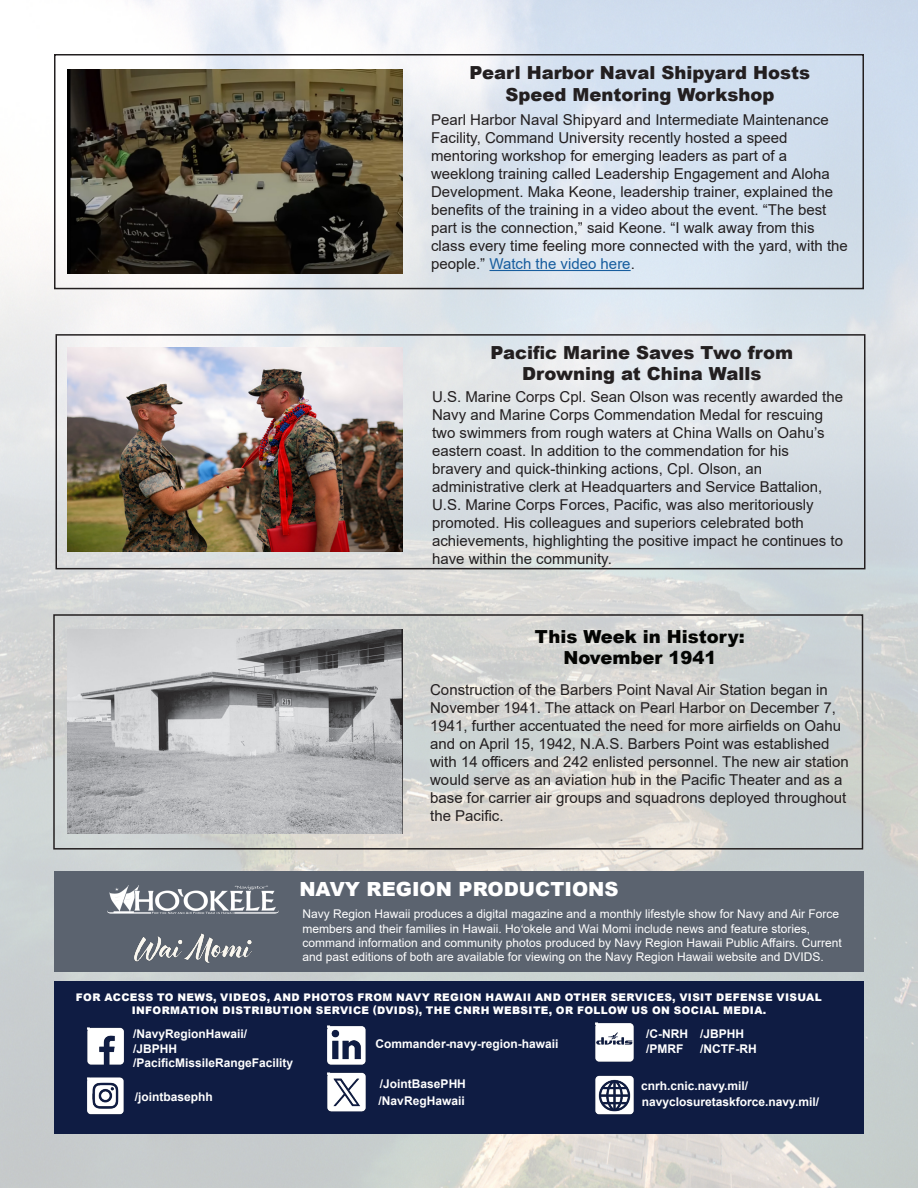
<style>
.page{position:relative;width:918px;height:1188px;background:#fff}
.page>*{position:absolute;margin:0;border:0;box-sizing:border-box;transform-origin:0 0}
.t1{font:900 19.5px "Arial";color:#fff}
.t2{font:900 18px "Arial";color:#231f20}
.t3{font:900 18px "Arial";color:#040503}
.t4{font:15px/18px "Arial";color:#231f20}
.t5{font:12px/14.4px "Arial";color:#fff}
.t6{font:700 12px "Arial";color:#fff}
.t7{font:900 10.5px "Arial";letter-spacing:.035em;color:#fff}
.s1{color:#175d9e}
.s2{font-family:"Bookman Old Style"}
</style>
<div class="page">
<img style="left:0;top:0;width:918px;height:1188px">
<div style="left:54px;top:981px;width:810px;height:153px;background:#0f1c43"></div>
<img style="left:87px;top:1027px;width:37px;height:38px">
<img style="left:87px;top:1077px;width:37px;height:38px">
<img style="left:327px;top:1025px;width:39px;height:40px">
<img style="left:327px;top:1072px;width:39px;height:40px">
<img style="left:595px;top:1075px;width:39px;height:39px">
<img style="left:595px;top:1022px;width:39px;height:40px">
<div style="left:53px;top:614px;width:810px;height:236px;border:2px solid #231f20"></div>
<img style="left:68px;top:630px;width:334px;height:204px">
<div style="left:54px;top:871px;width:810px;height:101px;background:#5b636f"></div>
<img style="left:107px;top:886px;width:172px;height:28px">
<img style="left:134px;top:933px;width:118px;height:30px">
<div style="left:56px;top:334px;width:810px;height:235px;border:2px solid #231f20"></div>
<img style="left:68px;top:347px;width:334px;height:204px">
<div style="left:54px;top:54px;width:810px;height:235px;border:2px solid #231f20"></div>
<img style="left:68px;top:70px;width:334px;height:204px">
<hr style="left:489px;top:270px;width:142px;height:1px;background:#175d9e">
<p class="t2" style="left:470px;top:60px;width:342px">Pearl Harbor Naval Shipyard Hosts</p>
<p class="t2" style="left:505px;top:82px;width:271px">Speed Mentoring Workshop</p>
<p class="t4" style="left:431px;top:111px;width:399px">Pearl Harbor Naval Shipyard and Intermediate Maintenance<br>Facility, Command University recently hosted a speed</p>
<p class="t4" style="left:431px;top:147px;width:357px">mentoring workshop for emerging leaders as part of a</p>
<p class="t4" style="left:431px;top:165px;width:418px">weeklong training called Leadership Engagement and Aloha Development. Maka Keone, leadership trainer, explained the benefits of the training in a video about the event. “The best part is the connection,” said Keone. “I walk away from this class every time feeling more connected with the yard, with the people.” <span class="s1">Watch the video here</span>.</p>
<p class="t2" style="left:490px;top:339px;width:304px">Pacific Marine Saves Two from</p>
<p class="t2" style="left:522px;top:361px;width:241px">Drowning at China Walls</p>
<p class="t4" style="left:432px;top:388px;width:412px">U.S. Marine Corps Cpl. Sean Olson was recently awarded the<br>Navy and Marine Corps Commendation Medal for rescuing</p>
<p class="t4" style="left:432px;top:424px;width:394px">two swimmers from rough waters at China Walls on Oahu’s eastern coast. In addition to the commendation for his</p>
<p class="t4" style="left:432px;top:460px;width:332px">bravery and quick-thinking actions, Cpl. Olson, an</p>
<p class="t4" style="left:432px;top:478px;width:392px">administrative clerk at Headquarters and Service Battalion,<br>U.S. Marine Corps Forces, Pacific, was also meritoriously</p>
<p class="t4" style="left:432px;top:514px;width:413px">promoted. His colleagues and superiors celebrated both achievements, highlighting the positive impact he continues to have within the community.</p>
<p class="t3" style="left:535px;top:623px;width:212px">This Week in History:</p>
<p class="t3" style="left:563px;top:645px;width:154px">November 1941</p>
<p class="t4" style="left:430px;top:681px;width:420px">Construction of the Barbers Point Naval Air Station began in November 1941. The attack on Pearl Harbor on December 7, 1941, further accentuated the need for more airfields on Oahu and on April 15, 1942, N.A.S. Barbers Point was established with 14 officers and 242 enlisted personnel. The new air station would serve as an aviation hub in the Pacific Theater and as a base for carrier air groups and squadrons deployed throughout the Pacific.</p>
<p class="t1" style="left:300px;top:875px;width:321px">NAVY REGION PRODUCTIONS</p>
<p class="t5" style="left:302px;top:907px;width:538px">Navy Region Hawaii produces a digital magazine and a monthly lifestyle show for Navy and Air Force members and their families in Hawaii. Ho<span class="s2">‘</span>okele and Wai Momi include news and feature stories,</p>
<p class="t5" style="left:302px;top:936px;width:541px">command information and community photos produced by Navy Region Hawaii Public Affairs. Current and past editions of both are available for viewing on the Navy Region Hawaii website and DVIDS.</p>
<p class="t7" style="left:76px;top:990px;width:747px">FOR ACCESS TO NEWS, VIDEOS, AND PHOTOS FROM NAVY REGION HAWAII AND OTHER SERVICES, VISIT DEFENSE VISUAL</p>
<p class="t7" style="left:132px;top:1002px;width:636px">INFORMATION DISTRIBUTION SERVICE (DVIDS), THE CNRH WEBSITE, OR FOLLOW US ON SOCIAL MEDIA.</p>
<p class="t6" style="left:133px;top:1026px;width:116px">/NavyRegionHawaii/</p>
<p class="t6" style="left:133px;top:1040px;width:46px">/JBPHH</p>
<p class="t6" style="left:133px;top:1054px;width:162px">/PacificMissileRangeFacility</p>
<p class="t6" style="left:135px;top:1088px;width:80px">/jointbasephh</p>
<p class="t6" style="left:646px;top:1026px;width:100px">/C-NRH /JBPHH</p>
<p class="t6" style="left:646px;top:1040px;width:39px">/PMRF</p>
<p class="t6" style="left:700px;top:1040px;width:58px">/NCTF-RH</p>
<p class="t6" style="left:376px;top:1036px;width:184px">Commander-navy-region-hawaii</p>
<p class="t6" style="left:380px;top:1075px;width:88px">/JointBasePHH</p>
<p class="t6" style="left:641px;top:1077px;width:109px">cnrh.cnic.navy.mil/</p>
<p class="t6" style="left:379px;top:1092px;width:88px">/NavRegHawaii</p>
<p class="t6" style="left:642px;top:1093px;width:179px">navyclosuretaskforce.navy.mil/</p>
</div>
